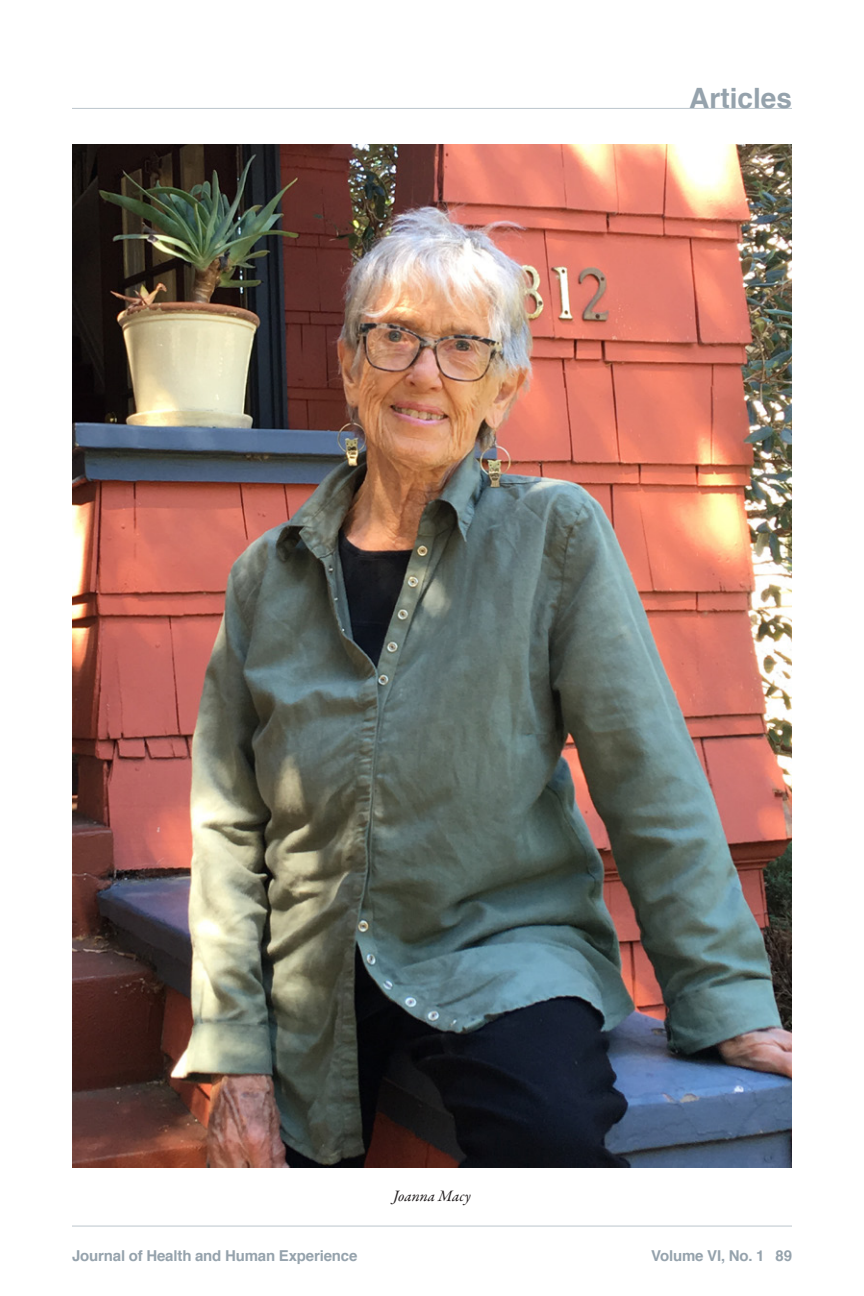
<style>
.page{position:relative;width:864px;height:1296px;background:#fff}
.page>*{position:absolute;margin:0;border:0;box-sizing:border-box;transform-origin:0 0}
.t1{font:700 28px "Helvetica";color:#95a2ac}
.text{font:italic 16px "Garamond Premr Pro";color:#231f20}
.t2{font:700 15px "Helvetica";letter-spacing:-.01em;color:#95a2ac}
</style>
<div class="page">
<hr style="left:72px;top:1226px;width:720px;height:1px;background:#bbc5cc">
<hr style="left:72px;top:108px;width:720px;height:1px;background:#bbc5cc">
<img style="left:72px;top:144px;width:720px;height:1023px">
<h1 class="t1" style="left:689px;top:76px;width:104px">Articles</h1>
<p class="text" style="left:393px;top:1186px;width:79px">Joanna Macy</p>
<p class="t2" style="left:72px;top:1243px;width:287px">Journal of Health and Human Experience</p>
<p class="t2" style="left:651px;top:1243px;width:142px">Volume VI, No. 1 89</p>
</div>
